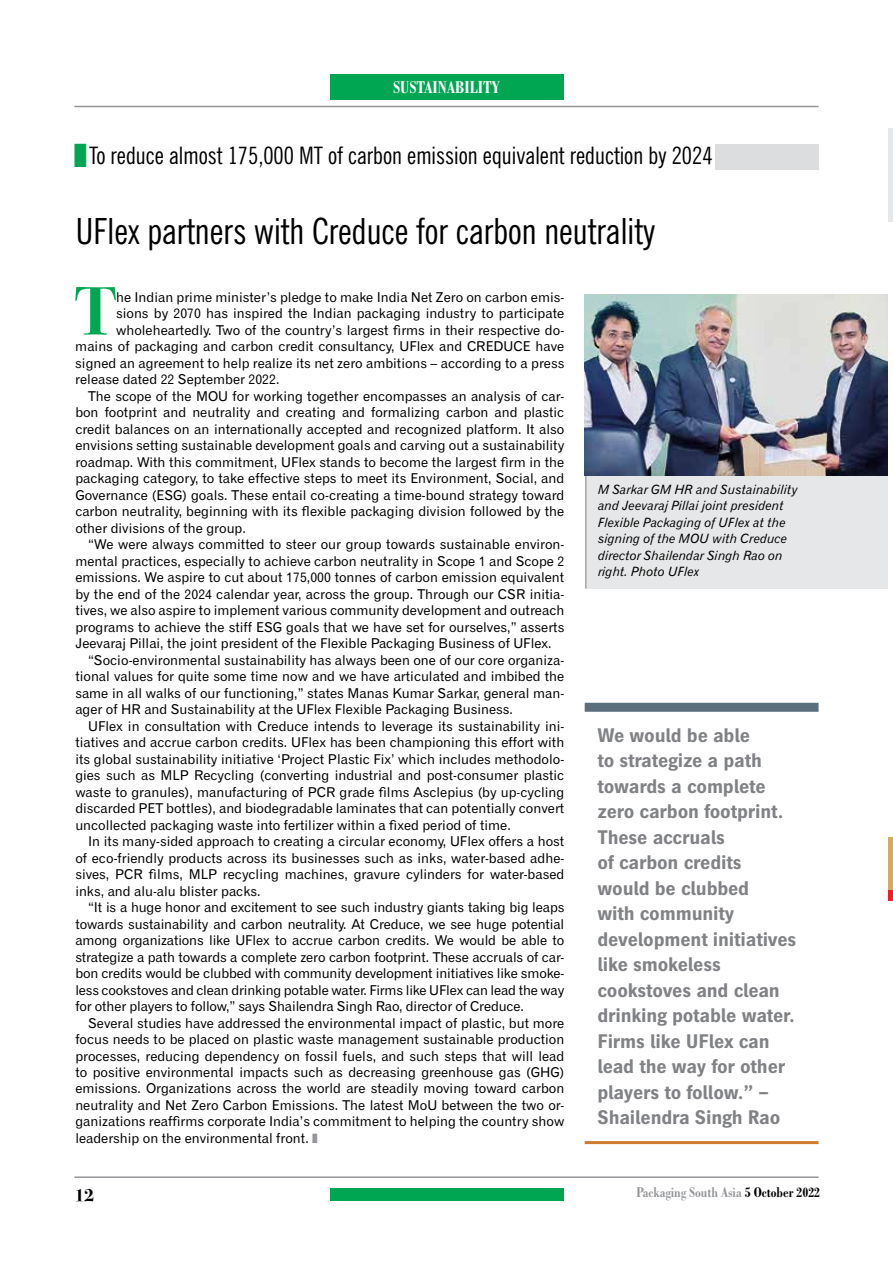
<style>
.page{position:relative;width:893px;height:1263px;background:#fff}
.page>*{position:absolute;margin:0;border:0;box-sizing:border-box;transform-origin:0 0}
.t1{font:700 68.55px "Bodoni Svty Two ITCTT";color:#00a651}
.t2{font:condensed 36px "News Gothic PL";color:#000}
.t3{font:condensed 24px "News Gothic PL";color:#000}
.t4{font:700 19.5px/25.5px "Heidelberg Gothic Ml";letter-spacing:-.01em;color:#808285}
.t5{font:700 condensed 18px "Bodoni PL";color:#fff}
.t6{font:18px "Bodoni Svty Two ITCTT Bold";color:#000}
.t7{font:700 condensed 15px "Bodoni PL";color:#939598}
.t8{font:13.5px "Gothic Seven Two Zero PL";color:#000}
.t9{font:italic 12.75px/16.5px "Gothic Seven Two Zero PL";color:#000}
.s1{color:#000}
</style>
<div class="page">
<div style="left:330px;top:74px;width:233px;height:26px;background:#00a651"></div>
<hr style="left:74px;top:106px;width:745px;height:1px;background:#939598">
<hr style="left:74px;top:1176px;width:745px;height:2px;background:#939598">
<div style="left:330px;top:1188px;width:233px;height:13px;background:#00a651"></div>
<div style="left:715px;top:145px;width:104px;height:25px;background:#dcddde"></div>
<div style="left:585px;top:475px;width:308px;height:113px;background:#e6e7e8"></div>
<hr style="left:585px;top:476px;width:2px;height:112px;background:#939598">
<img style="left:585px;top:294px;width:303px;height:181px">
<div style="left:585px;top:703px;width:234px;height:9px;background:#5c6f7c"></div>
<hr style="left:585px;top:1141px;width:234px;height:3px;background:#ce7b2d">
<svg style="left:889px;top:128px;width:4px;height:773px"></svg>
<h3 class="t5" style="left:393px;top:76px;width:108px">SUSTAINABILITY</h3>
<h3 class="t3" style="left:89px;top:141px;width:625px">To reduce almost 175,000 MT of carbon emission equivalent reduction by 2024</h3>
<h2 class="t2" style="left:76px;top:209px;width:581px">UFlex partners with Creduce for carbon neutrality</h2>
<h1 class="t1" style="left:75px;top:255px;width:42px">T</h1>
<p class="t8" style="left:116px;top:288px;width:450px">he Indian prime minister’s pledge to make India Net Zero on carbon emis-</p>
<p class="t8" style="left:116px;top:305px;width:450px">sions by 2070 has inspired the Indian packaging industry to participate</p>
<p class="t8" style="left:116px;top:321px;width:450px">wholeheartedly. Two of the country’s largest firms in their respective do-</p>
<p class="t8" style="left:75px;top:338px;width:490px">mains of packaging and carbon credit consultancy, UFlex and CREDUCE have</p>
<p class="t8" style="left:75px;top:354px;width:490px">signed an agreement to help realize its net zero ambitions – according to a press</p>
<p class="t8" style="left:75px;top:371px;width:206px">release dated 22 September 2022.</p>
<p class="t8" style="left:88px;top:387px;width:478px">The scope of the MOU for working together encompasses an analysis of car-</p>
<p class="t8" style="left:75px;top:404px;width:490px">bon footprint and neutrality and creating and formalizing carbon and plastic</p>
<p class="t8" style="left:75px;top:420px;width:490px">credit balances on an internationally accepted and recognized platform. It also</p>
<p class="t8" style="left:75px;top:437px;width:490px">envisions setting sustainable development goals and carving out a sustainability</p>
<p class="t8" style="left:75px;top:453px;width:490px">roadmap. With this commitment, UFlex stands to become the largest firm in the</p>
<p class="t8" style="left:75px;top:470px;width:490px">packaging category, to take effective steps to meet its Environment, Social, and</p>
<p class="t8" style="left:75px;top:486px;width:490px">Governance (ESG) goals. These entail co-creating a time-bound strategy toward</p>
<p class="t8" style="left:75px;top:503px;width:490px">carbon neutrality, beginning with its flexible packaging division followed by the</p>
<p class="t8" style="left:75px;top:519px;width:172px">other divisions of the group.</p>
<p class="t8" style="left:88px;top:536px;width:478px">“We were always committed to steer our group towards sustainable environ-</p>
<p class="t8" style="left:75px;top:552px;width:490px">mental practices, especially to achieve carbon neutrality in Scope 1 and Scope 2</p>
<p class="t8" style="left:75px;top:569px;width:490px">emissions. We aspire to cut about 175,000 tonnes of carbon emission equivalent</p>
<p class="t8" style="left:75px;top:585px;width:490px">by the end of the 2024 calendar year, across the group. Through our CSR initia-</p>
<p class="t8" style="left:75px;top:602px;width:490px">tives, we also aspire to implement various community development and outreach</p>
<p class="t8" style="left:75px;top:618px;width:490px">programs to achieve the stiff ESG goals that we have set for ourselves,” asserts</p>
<p class="t8" style="left:75px;top:635px;width:478px">Jeevaraj Pillai, the joint president of the Flexible Packaging Business of UFlex.</p>
<p class="t8" style="left:88px;top:651px;width:478px">“Socio-environmental sustainability has always been one of our core organiza-</p>
<p class="t8" style="left:75px;top:668px;width:490px">tional values for quite some time now and we have articulated and imbibed the</p>
<p class="t8" style="left:75px;top:684px;width:490px">same in all walks of our functioning,” states Manas Kumar Sarkar, general man-</p>
<p class="t8" style="left:75px;top:701px;width:439px">ager of HR and Sustainability at the UFlex Flexible Packaging Business.</p>
<p class="t8" style="left:88px;top:717px;width:478px">UFlex in consultation with Creduce intends to leverage its sustainability ini-</p>
<p class="t8" style="left:75px;top:734px;width:490px">tiatives and accrue carbon credits. UFlex has been championing this effort with</p>
<p class="t8" style="left:75px;top:750px;width:490px">its global sustainability initiative ‘Project Plastic Fix’ which includes methodolo-</p>
<p class="t8" style="left:75px;top:767px;width:490px">gies such as MLP Recycling (converting industrial and post-consumer plastic</p>
<p class="t8" style="left:75px;top:783px;width:490px">waste to granules), manufacturing of PCR grade films Asclepius (by up-cycling</p>
<p class="t8" style="left:75px;top:800px;width:490px">discarded PET bottles), and biodegradable laminates that can potentially convert</p>
<p class="t8" style="left:75px;top:816px;width:437px">uncollected packaging waste into fertilizer within a fixed period of time.</p>
<p class="t8" style="left:88px;top:833px;width:478px">In its many-sided approach to creating a circular economy, UFlex offers a host</p>
<p class="t8" style="left:75px;top:849px;width:490px">of eco-friendly products across its businesses such as inks, water-based adhe-</p>
<p class="t8" style="left:75px;top:866px;width:490px">sives, PCR films, MLP recycling machines, gravure cylinders for water-based</p>
<p class="t8" style="left:75px;top:882px;width:187px">inks, and alu-alu blister packs.</p>
<p class="t8" style="left:88px;top:899px;width:478px">“It is a huge honor and excitement to see such industry giants taking big leaps</p>
<p class="t8" style="left:75px;top:915px;width:490px">towards sustainability and carbon neutrality. At Creduce, we see huge potential</p>
<p class="t8" style="left:75px;top:932px;width:490px">among organizations like UFlex to accrue carbon credits. We would be able to</p>
<p class="t8" style="left:75px;top:948px;width:490px">strategize a path towards a complete zero carbon footprint. These accruals of car-</p>
<p class="t8" style="left:75px;top:965px;width:490px">bon credits would be clubbed with community development initiatives like smoke-</p>
<p class="t8" style="left:75px;top:981px;width:490px">less cookstoves and clean drinking potable water. Firms like UFlex can lead the way</p>
<p class="t8" style="left:75px;top:998px;width:450px">for other players to follow,” says Shailendra Singh Rao, director of Creduce.</p>
<p class="t8" style="left:88px;top:1014px;width:478px">Several studies have addressed the environmental impact of plastic, but more</p>
<p class="t8" style="left:75px;top:1031px;width:490px">focus needs to be placed on plastic waste management sustainable production</p>
<p class="t8" style="left:75px;top:1047px;width:490px">processes, reducing dependency on fossil fuels, and such steps that will lead</p>
<p class="t8" style="left:75px;top:1064px;width:490px">to positive environmental impacts such as decreasing greenhouse gas (GHG)</p>
<p class="t8" style="left:75px;top:1080px;width:490px">emissions. Organizations across the world are steadily moving toward carbon</p>
<p class="t8" style="left:75px;top:1097px;width:490px">neutrality and Net Zero Carbon Emissions. The latest MoU between the two or-</p>
<p class="t8" style="left:75px;top:1113px;width:490px">ganizations reaffirms corporate India’s commitment to helping the country show</p>
<p class="t8" style="left:75px;top:1130px;width:235px">leadership on the environmental front.</p>
<p class="t9" style="left:598px;top:481px;width:201px">M Sarkar GM HR and Sustainability and Jeevaraj Pillai joint president<br>Flexible Packaging of UFlex at the signing of the MOU with Creduce director Shailendar Singh Rao on right. Photo UFlex</p>
<p class="t4" style="left:597px;top:723px;width:201px">We would be able<br>to strategize a path towards a complete zero carbon footprint.<br>These accruals<br>of carbon credits would be clubbed<br>with community development initiatives like smokeless cookstoves and clean drinking potable water.<br>Firms like UFlex can lead the way for other players to follow.” –<br>Shailendra Singh Rao</p>
<h3 class="t6" style="left:74px;top:1184px;width:21px">12</h3>
<p class="t7" style="left:636px;top:1183px;width:185px">Packaging South Asia <span class="s1">5 October 2022</span></p>
</div>
